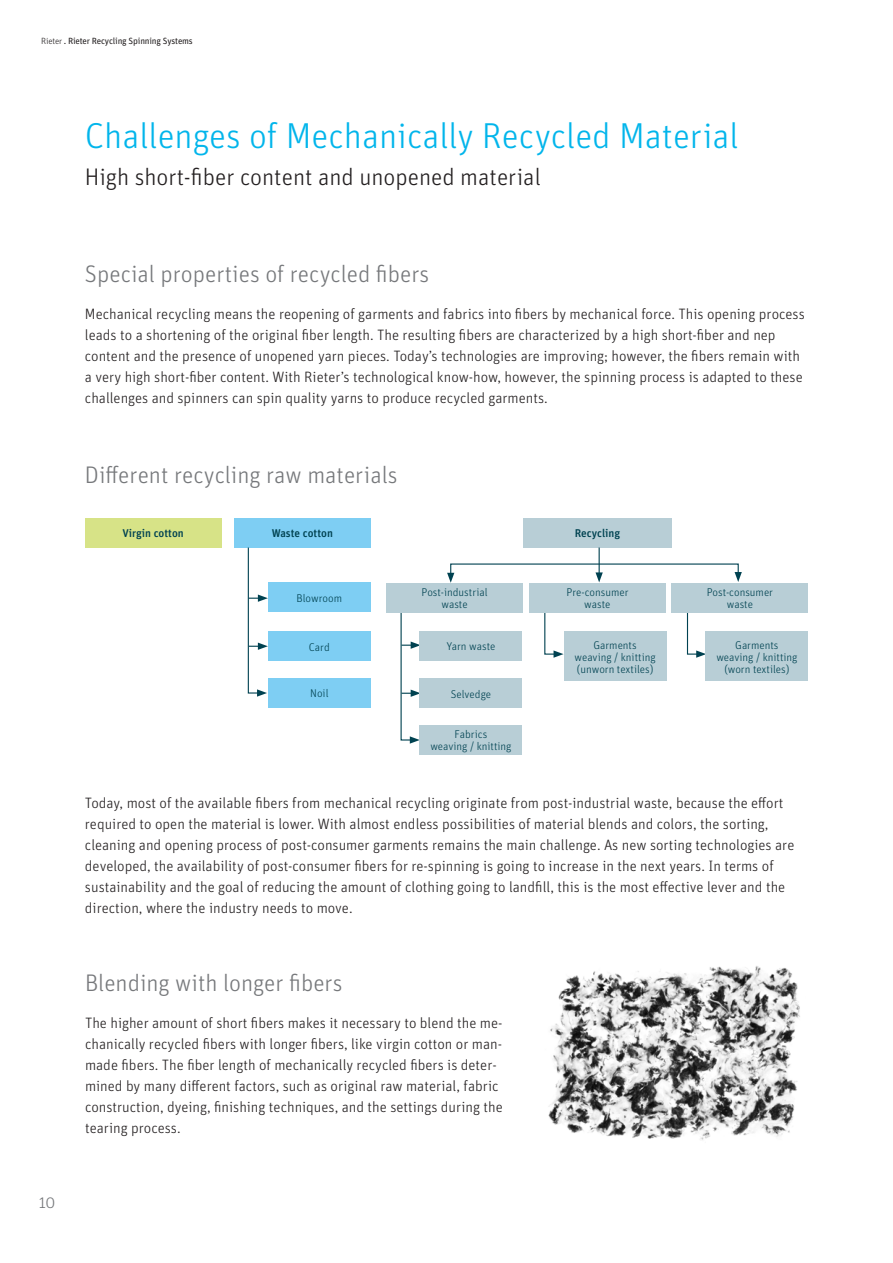
<style>
.page{position:relative;width:893px;height:1263px;background:#fff}
.page>*{position:absolute;margin:0;border:0;box-sizing:border-box;transform-origin:0 0}
.t1{font:300 36px "Unit Pro";color:#02b5eb}
.t2{font:300 24px "Unit Pro";color:#76787b}
.t3{font:300 24px "Unit Pro";color:#231f20}
.t4{font:300 16.5px "Unit Pro";color:#76787b}
.t5{font:300 15px/21px "Unit Pro";color:#231f20}
.t6{font:300 11.25px/12px "Unit Pro";color:#004251;text-align:center}
.t7{font:500 11.25px "Unit Pro";color:#004251}
.t8{font:9px "Unit Pro";letter-spacing:-.02em;color:#231f20}
.s1{font-weight:300}
</style>
<div class="page">
<img style="left:548px;top:966px;width:252px;height:174px">
<svg style="left:400px;top:613px;width:20px;height:131px"></svg>
<svg style="left:544px;top:613px;width:19px;height:45px"></svg>
<svg style="left:686px;top:613px;width:20px;height:45px"></svg>
<div style="left:85px;top:518px;width:136px;height:29px;background:#d7e387"></div>
<div style="left:234px;top:518px;width:136px;height:29px;background:#7ecef3"></div>
<div style="left:523px;top:518px;width:149px;height:29px;background:#b8ced6"></div>
<div style="left:387px;top:583px;width:136px;height:30px;background:#b8ced6"></div>
<div style="left:420px;top:631px;width:102px;height:30px;background:#b8ced6"></div>
<div style="left:564px;top:631px;width:102px;height:50px;background:#b8ced6"></div>
<div style="left:706px;top:631px;width:102px;height:50px;background:#b8ced6"></div>
<div style="left:420px;top:678px;width:102px;height:30px;background:#b8ced6"></div>
<div style="left:420px;top:725px;width:102px;height:29px;background:#b8ced6"></div>
<div style="left:529px;top:583px;width:136px;height:30px;background:#b8ced6"></div>
<div style="left:672px;top:583px;width:136px;height:30px;background:#b8ced6"></div>
<div style="left:268px;top:582px;width:102px;height:30px;background:#7ecef3"></div>
<div style="left:268px;top:631px;width:102px;height:30px;background:#7ecef3"></div>
<div style="left:268px;top:678px;width:102px;height:30px;background:#7ecef3"></div>
<svg style="left:247px;top:547px;width:21px;height:150px"></svg>
<svg style="left:447px;top:548px;width:295px;height:35px"></svg>
<p class="t8" style="left:41px;top:34px;width:153px"><span class="s1">Rieter</span> . Rieter Recycling Spinning Systems</p>
<h1 class="t1" style="left:85px;top:110px;width:655px">Challenges of Mechanically Recycled Material</h1>
<h2 class="t3" style="left:85px;top:160px;width:457px">High short-fiber content and unopened material</h2>
<h2 class="t2" style="left:85px;top:257px;width:346px">Special properties of recycled fibers</h2>
<p class="t5" style="left:85px;top:302px;width:721px">Mechanical recycling means the reopening of garments and fabrics into fibers by mechanical force. This opening process leads to a shortening of the original fiber length. The resulting fibers are characterized by a high short-fiber and nep content and the presence of unopened yarn pieces. Today’s technologies are improving; however, the fibers remain with a very high short-fiber content. With Rieter’s technological know-how, however, the spinning process is adapted to these challenges and spinners can spin quality yarns to produce recycled garments.</p>
<h2 class="t2" style="left:85px;top:458px;width:314px">Different recycling raw materials</h2>
<p class="t7" style="left:122px;top:525px;width:63px">Virgin cotton</p>
<p class="t7" style="left:272px;top:525px;width:63px">Waste cotton</p>
<p class="t7" style="left:575px;top:525px;width:47px">Recycling</p>
<p class="t6" style="left:297px;top:591px;width:47px">Blowroom</p>
<p class="t6" style="left:309px;top:640px;width:22px">Card</p>
<p class="t6" style="left:310px;top:687px;width:20px">Noil</p>
<p class="t6" style="left:422px;top:586px;width:68px">Post-industrial waste</p>
<p class="t6" style="left:446px;top:640px;width:51px">Yarn waste</p>
<p class="t6" style="left:574px;top:638px;width:83px">Garments weaving / knitting (unworn textiles)</p>
<p class="t6" style="left:716px;top:638px;width:83px">Garments weaving / knitting (worn textiles)</p>
<p class="t6" style="left:451px;top:687px;width:42px">Selvedge</p>
<p class="t6" style="left:430px;top:728px;width:83px">Fabrics<br>weaving / knitting</p>
<p class="t6" style="left:566px;top:586px;width:64px">Pre-consumer waste</p>
<p class="t6" style="left:707px;top:586px;width:68px">Post-consumer waste</p>
<p class="t5" style="left:85px;top:792px;width:711px">Today, most of the available fibers from mechanical recycling originate from post-industrial waste, because the effort required to open the material is lower. With almost endless possibilities of material blends and colors, the sorting, cleaning and opening process of post-consumer garments remains the main challenge. As new sorting technologies are developed, the availability of post-consumer fibers for re-spinning is going to increase in the next years. In terms of sustainability and the goal of reducing the amount of clothing going to landfill, this is the most effective lever and the direction, where the industry needs to move.</p>
<h2 class="t2" style="left:85px;top:966px;width:259px">Blending with longer fibers</h2>
<p class="t4" style="left:38px;top:1191px;width:19px">10</p>
<p class="t5" style="left:85px;top:1012px;width:419px">The higher amount of short fibers makes it necessary to blend the me&shy;chanically recycled fibers with longer fibers, like virgin cotton or man&shy;made fibers. The fiber length of mechanically recycled fibers is deter&shy;mined by many different factors, such as original raw material, fabric construction, dyeing, finishing techniques, and the settings during the tearing process.</p>
</div>
